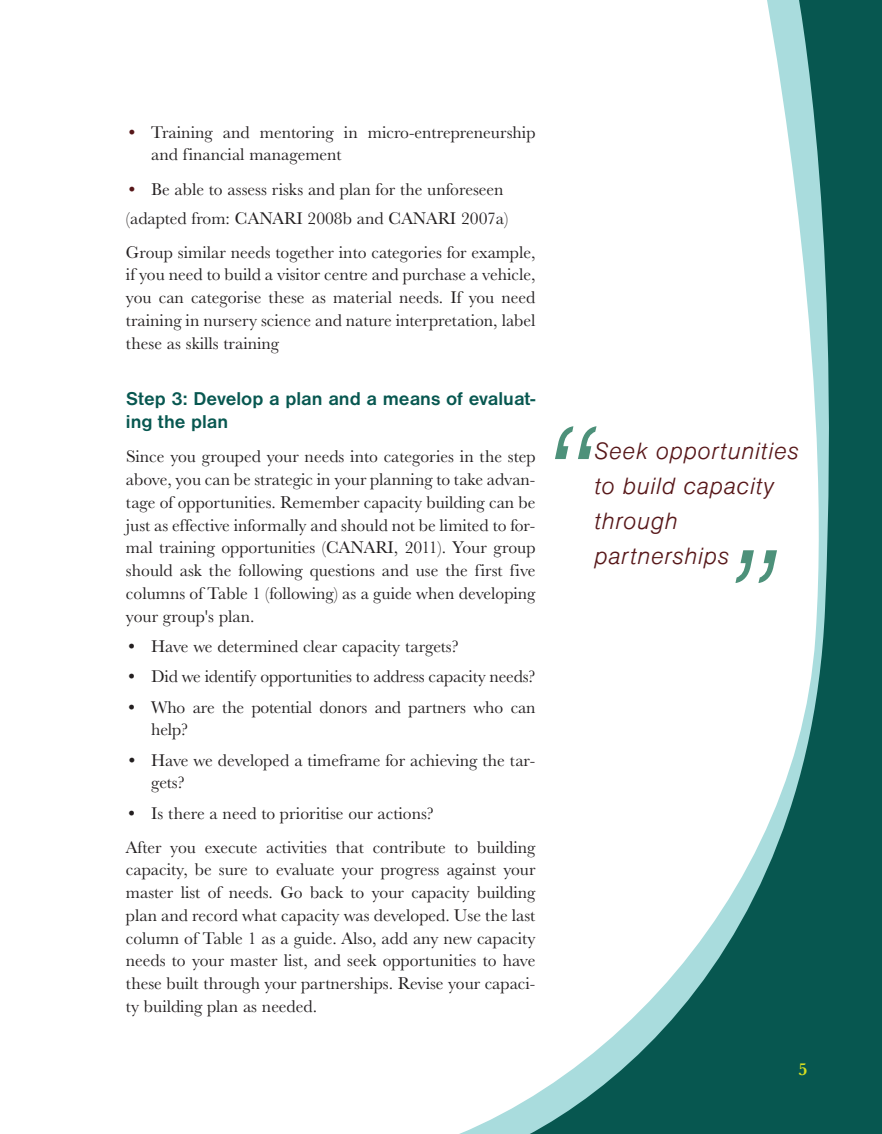
<style>
.page{position:relative;width:882px;height:1134px;background:#fff}
.page>*{position:absolute;margin:0;border:0;box-sizing:border-box;transform-origin:0 0}
.t1{font:144.38px "Nimbus San D Ligh Ital";color:#4d917a}
.t2{font:24.5px/35px "Nimbus San D Ligh Ital";letter-spacing:.025em;color:#571719}
.t3{font:700 19.25px/22.8px "Nimbus San D";color:#075750}
.t4{font:17.5px/22.8px "URW Basker T";color:#231f20}
.t5{font:700 17.5px "URW Basker T";color:#d6df21}
.s1{font-family:"URW Basker T Ultr";font-weight:700;color:#571719}
</style>
<div class="page">
<svg style="left:459px;top:0;width:423px;height:1134px"></svg>
<p class="t4" style="left:151px;top:120px;width:386px;text-indent:-25px"><span class="s1">•</span> Training and mentoring in micro-entrepreneurship and financial management</p>
<p class="t4" style="left:126px;top:174px;width:384px;line-height:29.1px"><span class="s1">•</span> Be able to assess risks and plan for the unforeseen (adapted from: CANARI 2008b and CANARI 2007a)</p>
<p class="t4" style="left:126px;top:240px;width:411px;text-align:justify">Group similar needs together into categories for example, if you need to build a visitor centre and purchase a vehicle, you can categorise these as material needs. If you need training in nursery science and nature interpretation, label these as skills training</p>
<p class="t3" style="left:126px;top:387px;width:411px">Step 3: Develop a plan and a means of evaluat&shy;ing the plan</p>
<p class="t4" style="left:126px;top:445px;width:411px;text-align:justify">Since you grouped your needs into categories in the step above, you can be strategic in your planning to take advan&shy;tage of opportunities. Remember capacity building can be just as effective informally and should not be limited to for&shy;mal training opportunities (CANARI, 2011). Your group should ask the following questions and use the first five columns of Table 1 (following) as a guide when developing your group's plan.</p>
<p class="t4" style="left:126px;top:634px;width:334px">• Have we determined clear capacity targets?</p>
<p class="t4" style="left:126px;top:665px;width:411px">• Did we identify opportunities to address capacity needs?</p>
<p class="t4" style="left:151px;top:695px;width:386px;text-indent:-25px">• Who are the potential donors and partners who can help?</p>
<p class="t4" style="left:151px;top:748px;width:386px;text-indent:-25px">• Have we developed a timeframe for achieving the tar&shy;gets?</p>
<p class="t4" style="left:126px;top:796px;width:411px;line-height:34.1px">• Is there a need to prioritise our actions?<br>After you execute activities that contribute to building</p>
<p class="t4" style="left:126px;top:858px;width:411px;text-align:justify">capacity, be sure to evaluate your progress against your master list of needs. Go back to your capacity building plan and record what capacity was developed. Use the last column of Table 1 as a guide. Also, add any new capacity needs to your master list, and seek opportunities to have these built through your partnerships. Revise your capaci&shy;ty building plan as needed.</p>
<h1 class="t1" style="left:538px;top:390px;width:57px">“</h1>
<h2 class="t2" style="left:594px;top:433px;width:206px">Seek opportunities to build capacity through partnerships</h2>
<h1 class="t1" style="left:719px;top:512px;width:57px">”</h1>
<p class="t5" style="left:799px;top:1059px;width:11px">5</p>
</div>
